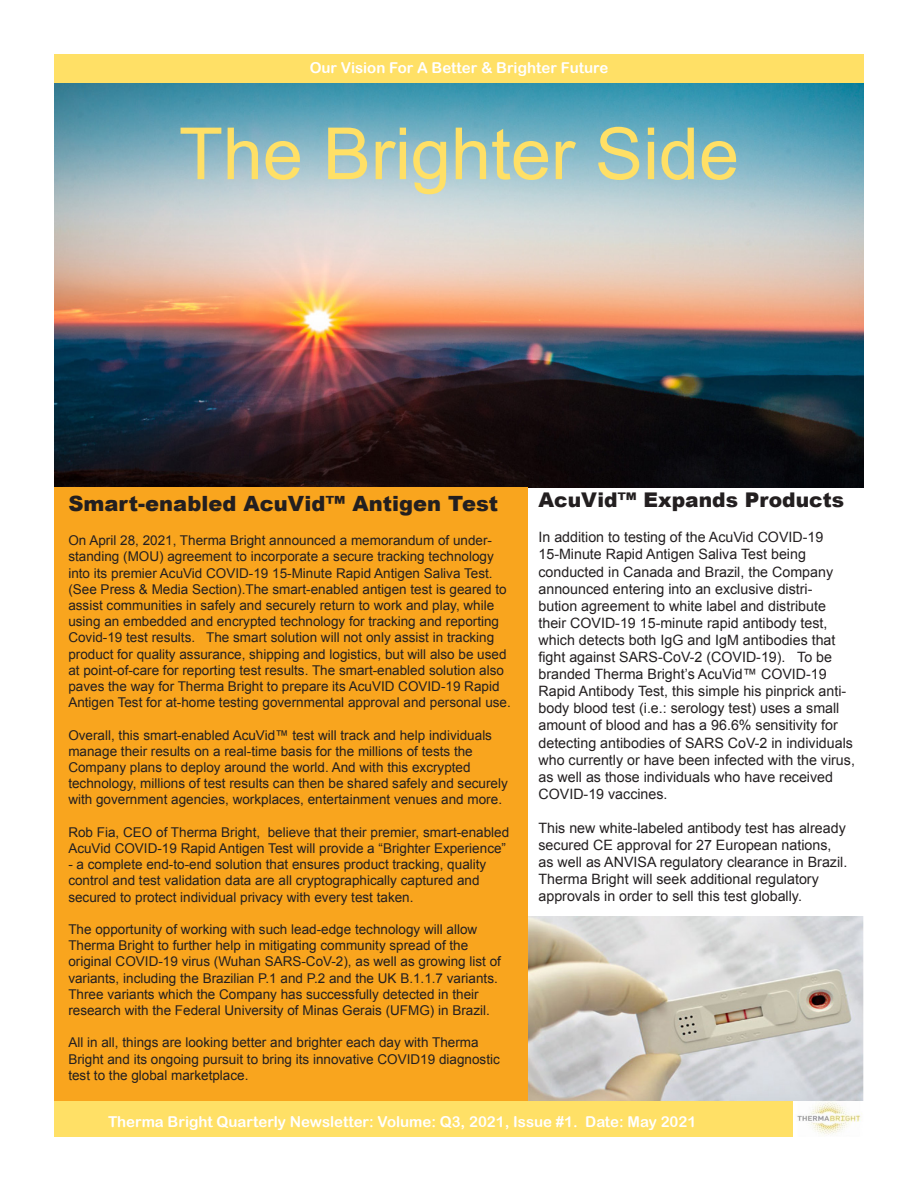
<style>
.page{position:relative;width:918px;height:1188px;background:#fff}
.page>*{position:absolute;margin:0;border:0;box-sizing:border-box;transform-origin:0 0}
.t1{font:72px "Arial";color:#ffe066}
.t2{font:900 21px "Arial";color:#231f20}
.t3{font:900 20.25px "Arial";color:#231f20}
.Paragraph_Style_1{font:15px "Arial Rounded MT Bold";color:#fff}
.t4{font:14.25px/17.1px "Arial";color:#231f20}
.t5{font:13.5px/16.2px "Arial";color:#231f20}
</style>
<div class="page">
<img style="left:527px;top:916px;width:337px;height:185px">
<img style="left:54px;top:83px;width:810px;height:405px">
<div style="left:54px;top:488px;width:473px;height:620px;background:#f9a51e"></div>
<div style="left:54px;top:54px;width:810px;height:29px;background:#ffe066"></div>
<div style="left:54px;top:1101px;width:810px;height:36px;background:#ffe066"></div>
<img style="left:794px;top:1101px;width:70px;height:36px">
<p class="Paragraph_Style_1" style="left:310px;top:59px;width:300px">Our Vision For A Better &amp; Brighter Future</p>
<p class="t1" style="left:179px;top:107px;width:562px">The Brighter Side</p>
<p class="t2" style="left:68px;top:488px;width:431px">Smart-enabled AcuVid™ Antigen Test</p>
<p class="t5" style="left:68px;top:533px;width:444px">On April 28, 2021, Therma Bright announced a memorandum of under&shy;standing (MOU) agreement to incorporate a secure tracking technology into its premier AcuVid COVID-19 15-Minute Rapid Antigen Saliva Test. (See Press &amp; Media Section).The smart-enabled antigen test is geared to assist communities in safely and securely return to work and play, while using an embedded and encrypted technology for tracking and reporting Covid-19 test results. The smart solution will not only assist in tracking product for quality assurance, shipping and logistics, but will also be used at point-of-care for reporting test results. The smart-enabled solution also paves the way for Therma Bright to prepare its AcuVID COVID-19 Rapid Antigen Test for at-home testing governmental approval and personal use.</p>
<p class="t5" style="left:68px;top:727px;width:441px">Overall, this smart-enabled AcuVid™ test will track and help individuals manage their results on a real-time basis for the millions of tests the Company plans to deploy around the world. And with this excrypted technology, millions of test results can then be shared safely and securely with government agencies, workplaces, entertainment venues and more.</p>
<p class="t5" style="left:68px;top:824px;width:442px">Rob Fia, CEO of Therma Bright, believe that their premier, smart-enabled<br>AcuVid COVID-19 Rapid Antigen Test will provide a “Brighter Experience”</p>
<p class="t5" style="left:68px;top:857px;width:419px">- a complete end-to-end solution that ensures product tracking, quality control and test validation data are all cryptographically captured and secured to protect individual privacy with every test taken.</p>
<p class="t5" style="left:68px;top:921px;width:434px">The opportunity of working with such lead-edge technology will allow Therma Bright to further help in mitigating community spread of the original COVID-19 virus (Wuhan SARS-CoV-2), as well as growing list of variants, including the Brazilian P.1 and P.2 and the UK B.1.1.7 variants.<br>Three variants which the Company has successfully detected in their research with the Federal University of Minas Gerais (UFMG) in Brazil.</p>
<p class="t5" style="left:68px;top:1035px;width:433px">All in all, things are looking better and brighter each day with Therma<br>Bright and its ongoing pursuit to bring its innovative COVID19 diagnostic test to the global marketplace.</p>
<p class="t3" style="left:538px;top:485px;width:307px">AcuVid™ Expands Products</p>
<p class="t4" style="left:538px;top:529px;width:318px">In addition to testing of the AcuVid COVID-19<br>15-Minute Rapid Antigen Saliva Test being conducted in Canada and Brazil, the Company announced entering into an exclusive distri-<br>bution agreement to white label and distribute their COVID-19 15-minute rapid antibody test, which detects both IgG and IgM antibodies that fight against SARS-CoV-2 (COVID-19). To be branded Therma Bright’s AcuVid™ COVID-19<br>Rapid Antibody Test, this simple his pinprick anti&shy;body blood test (i.e.: serology test) uses a small amount of blood and has a 96.6% sensitivity for detecting antibodies of SARS CoV-2 in individuals who currently or have been infected with the virus, as well as those individuals who have received COVID-19 vaccines.</p>
<p class="t4" style="left:538px;top:820px;width:310px">This new white-labeled antibody test has already secured CE approval for 27 European nations, as well as ANVISA regulatory clearance in Brazil.<br>Therma Bright will seek additional regulatory approvals in order to sell this test globally.</p>
<p class="Paragraph_Style_1" style="left:108px;top:1113px;width:590px">Therma Bright Quarterly Newsletter: Volume: Q3, 2021, Issue #1. Date: May 2021</p>
</div>
